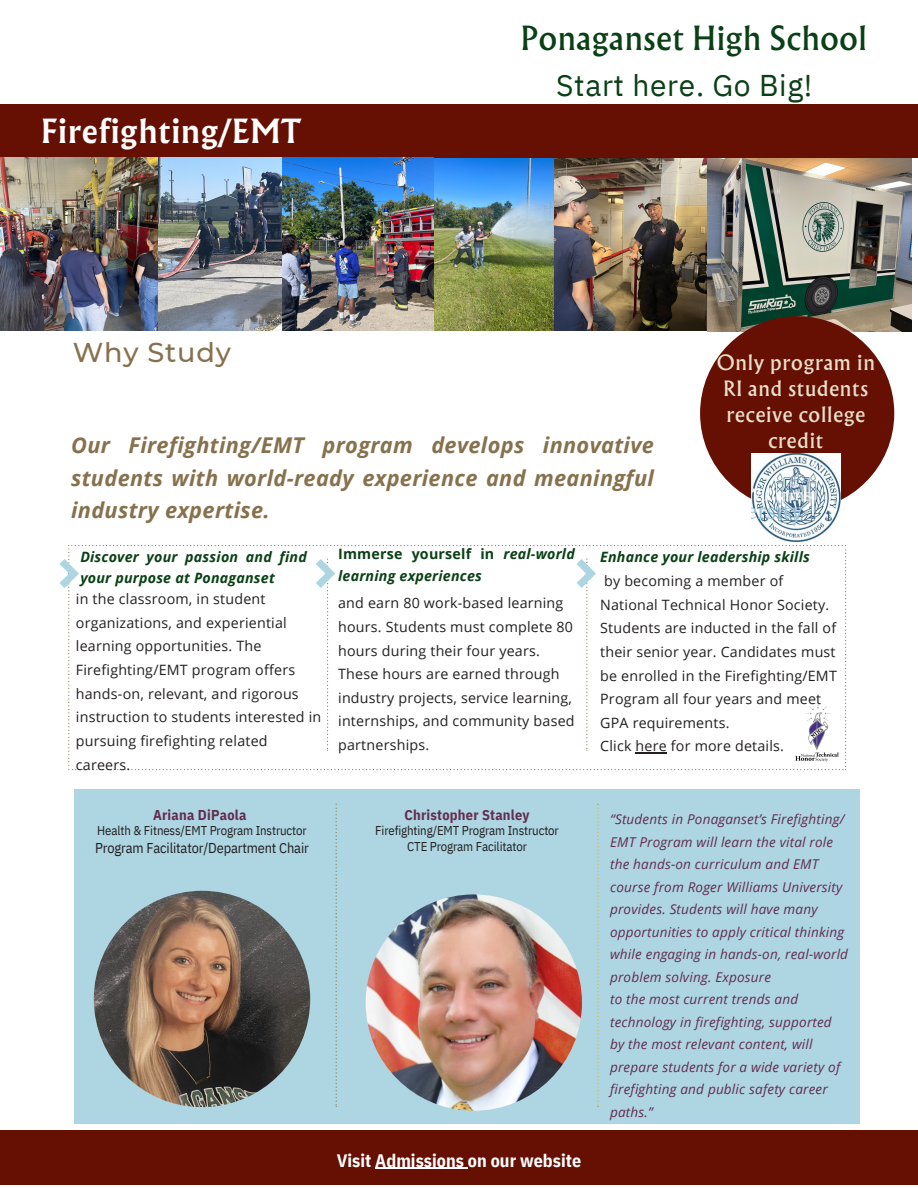
<style>
.page{position:relative;width:918px;height:1188px;background:#fff}
.page>*{position:absolute;margin:0;border:0;box-sizing:border-box;transform-origin:0 0}
.t1{font:30px "Albertus Nova";letter-spacing:.02em;color:#094015}
.t2{font:700 30px "Albertus Nova";letter-spacing:.03em;color:#fff}
.t3{font:30px "IBM Plex Sans";letter-spacing:.02em;color:#094015}
.t4{font:500 27.15px "Montserrat";letter-spacing:.03em;color:#87714d}
.t5{font:italic 700 21.75px/32.7px "Open Sans";letter-spacing:.015em;color:#87714d;text-align:justify}
.t6{font:19.05px/26.1px "Albertus Nova";letter-spacing:.04em;color:#eadfca;text-align:center}
.t7{font:700 18px "IBM Plex Sans Cond";color:#fff}
.t8{font:14.25px/23.7px "Open Sans";letter-spacing:.015em;color:#231f20}
.t9{font:italic 700 14.25px/21.3px "Open Sans";letter-spacing:.015em;color:#094015}
.t10{font:14.25px "IBM Plex Sans Cond";letter-spacing:-.01em;color:#231f20}
.t11{font:700 14.25px "IBM Plex Sans Cond";letter-spacing:.015em;color:#632c4f}
.t12{font:italic 13.5px/22.5px "Open Sans";letter-spacing:.015em;color:#632c4f}
.t13{font:12.75px "IBM Plex Sans Cond";letter-spacing:-.01em;color:#231f20}
.s1{font-style:normal}
</style>
<div class="page">
<div style="left:74px;top:790px;width:786px;height:334px;background:#add5e2"></div>
<svg style="left:597px;top:804px;width:2px;height:303px"></svg>
<svg style="left:336px;top:804px;width:1px;height:303px"></svg>
<div style="left:0;top:104px;width:918px;height:54px;background:#661004"></div>
<div style="left:0;top:1130px;width:918px;height:54px;background:#661004"></div>
<svg style="left:68px;top:545px;width:778px;height:225px"></svg>
<svg style="left:577px;top:559px;width:19px;height:192px"></svg>
<svg style="left:316px;top:559px;width:19px;height:192px"></svg>
<svg style="left:59px;top:552px;width:20px;height:196px"></svg>
<img style="left:0;top:158px;width:158px;height:172px">
<img style="left:158px;top:158px;width:265px;height:172px">
<img style="left:423px;top:158px;width:291px;height:173px">
<img style="left:708px;top:159px;width:203px;height:172px">
<div style="left:700px;top:316px;width:194px;height:194px;background:#661004;border-radius:50%"></div>
<img style="left:751px;top:454px;width:89px;height:88px">
<hr style="left:636px;top:753px;width:31px;height:1px;background:#231f20">
<img style="left:784px;top:695px;width:63px;height:74px">
<img style="left:94px;top:891px;width:216px;height:216px;border-radius:50%">
<img style="left:366px;top:894px;width:216px;height:217px;border-radius:50%">
<hr style="left:375px;top:1168px;width:93px;height:1px;background:#fff">
<h6 class="t1" style="left:521px;top:17px;width:348px">Ponaganset High School</h6>
<p class="t2" style="left:41px;top:110px;width:261px">Firefighting/EMT</p>
<p class="t3" style="left:556px;top:65px;width:258px">Start here. Go Big!</p>
<p class="t4" style="left:73px;top:335px;width:159px">Why Study</p>
<h6 class="t5" style="left:71px;top:428px;width:584px">Our Firefighting/EMT program develops innovative students with world-ready experience and meaningful industry expertise.</h6>
<p class="t6" style="left:717px;top:350px;width:160px">Only program in<br>RI and students receive college credit</p>
<h6 class="t9" style="left:338px;top:543px;width:238px"><span class="s1">Immerse yourself in</span> real-world learning experiences</h6>
<p class="t9" style="left:600px;top:545px;width:211px">Enhance your leadership skills</p>
<p class="t9" style="left:80px;top:545px;width:228px">Discover your passion and find your purpose at Ponaganset</p>
<p class="t8" style="left:600px;top:569px;width:238px">by becoming a member of<br>National Technical Honor Society.<br>Students are inducted in the fall of their senior year. Candidates must be enrolled in the Firefighting/EMT<br>Program all four years and meet<br>GPA requirements.</p>
<p class="t8" style="left:600px;top:734px;width:185px">Click here for more details.</p>
<h3 class="t8" style="left:76px;top:587px;width:247px">in the classroom, in student organizations, and experiential learning opportunities. The<br>Firefighting/EMT program offers hands-on, relevant, and rigorous instruction to students interested in pursuing firefighting related careers.</h3>
<p class="t8" style="left:338px;top:591px;width:238px">and earn 80 work-based learning hours. Students must complete 80 hours during their four years.<br>These hours are earned through industry projects, service learning, internships, and community based partnerships.</p>
<p class="t11" style="left:153px;top:805px;width:95px">Ariana DiPaola</p>
<h5 class="t13" style="left:97px;top:822px;width:211px">Health &amp; Fitness/EMT Program Instructor</h5>
<h1 class="t10" style="left:95px;top:839px;width:215px">Program Facilitator/Department Chair</h1>
<p class="t11" style="left:405px;top:805px;width:127px">Christopher Stanley</p>
<p class="t13" style="left:375px;top:822px;width:185px">Firefighting/EMT Program Instructor</p>
<h6 class="t13" style="left:407px;top:838px;width:121px">CTE Program Facilitator</h6>
<p class="t7" style="left:337px;top:1148px;width:246px">Visit Admissions on our website</p>
<p class="t12" style="left:610px;top:808px;width:236px">“Students in Ponaganset’s Firefighting/<br>EMT Program will learn the vital role</p>
<p class="t12" style="left:610px;top:853px;width:239px">the hands-on curriculum and EMT course from Roger Williams University provides. Students will have many opportunities to apply critical thinking while engaging in hands-on, real-world problem solving. Exposure</p>
<p class="t12" style="left:610px;top:988px;width:232px">to the most current trends and technology in firefighting, supported by the most relevant content, will prepare students for a wide variety of firefighting and public safety career paths.”</p>
</div>
